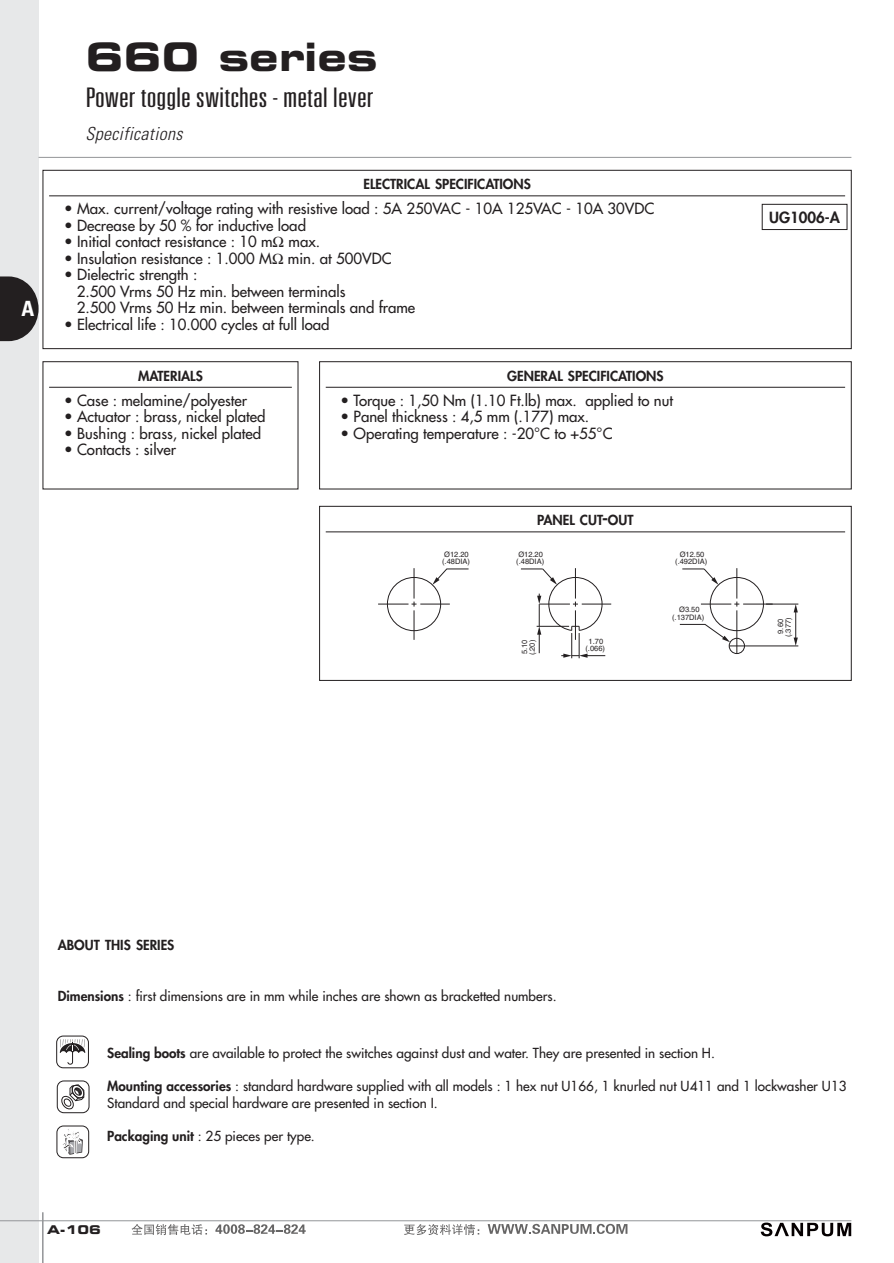
<style>
.page{position:relative;width:894px;height:1263px;background:#fff}
.page>*{position:absolute;margin:0;border:0;box-sizing:border-box;transform-origin:0 0}
.t1{font:700 expanded 39px "Square 721 BT";color:#231f20}
.t2{font:300 ultra-condensed 27px "Univers";color:#231f20;scale:1.3 1}
.t3{font:700 condensed 21px "Univers";color:#fff}
.t4{font:italic 300 condensed 18px "Univers";color:#231f20}
.t5{font:15px/16.5px "Futura";color:#231f20}
.t6{font:800 15px "Futura";color:#231f20}
.t7{font:13.5px/16.5px "Futura";color:#231f20}
.t8{font:800 13.5px "Futura";color:#231f20}
.t9{font:700 expanded 12px "Square 721 BT";color:#231f20}
.t10{font:7.5px/7.2px "Helvetica";color:#231f20;text-align:center}
.s1{font-size:18px}
.s2{font-weight:800}
</style>
<div class="page">
<div style="left:0;top:0;width:39px;height:1263px;background:#e7e8e9"></div>
<hr style="left:0;top:1220px;width:851px;height:1px;background:#939598">
<hr style="left:42px;top:1212px;width:2px;height:51px;background:#939598">
<hr style="left:39px;top:157px;width:812px;height:1px;background:#939598">
<svg style="left:0;top:276px;width:39px;height:65px"></svg>
<svg style="left:43px;top:361px;width:255px;height:128px"></svg>
<svg style="left:43px;top:170px;width:808px;height:179px"></svg>
<svg style="left:319px;top:361px;width:532px;height:128px"></svg>
<svg style="left:62px;top:1129px;width:21px;height:25px"></svg>
<div style="left:57px;top:1125px;width:32px;height:32px;border:1px solid #231f20;border-radius:7px"></div>
<svg style="left:60px;top:1039px;width:25px;height:25px"></svg>
<div style="left:56px;top:1036px;width:33px;height:32px;border:1px solid #231f20;border-radius:7px"></div>
<svg style="left:61px;top:1084px;width:24px;height:25px"></svg>
<div style="left:57px;top:1080px;width:32px;height:32px;border:1px solid #231f20;border-radius:7px"></div>
<svg style="left:319px;top:506px;width:532px;height:174px"></svg>
<div style="left:387px;top:577px;width:54px;height:54px;border:1px solid #231f20;border-radius:50%"></div>
<div style="left:709px;top:577px;width:54px;height:54px;border:1px solid #231f20;border-radius:50%"></div>
<div style="left:728px;top:638px;width:16px;height:16px;border:1px solid #231f20;border-radius:50%"></div>
<svg style="left:432px;top:568px;width:37px;height:17px"></svg>
<hr style="left:765px;top:603px;width:33px;height:1px;background:#231f20">
<hr style="left:729px;top:645px;width:69px;height:1px;background:#231f20">
<hr style="left:795px;top:609px;width:1px;height:31px;background:#231f20">
<svg style="left:793px;top:604px;width:4px;height:8px"></svg>
<svg style="left:793px;top:637px;width:4px;height:9px"></svg>
<svg style="left:682px;top:568px;width:36px;height:17px"></svg>
<svg style="left:678px;top:623px;width:51px;height:19px"></svg>
<hr style="left:700px;top:603px;width:31px;height:1px;background:#231f20">
<hr style="left:742px;top:603px;width:30px;height:1px;background:#231f20">
<hr style="left:736px;top:568px;width:1px;height:30px;background:#231f20">
<svg style="left:734px;top:601px;width:5px;height:5px"></svg>
<hr style="left:736px;top:610px;width:1px;height:43px;background:#231f20">
<svg style="left:520px;top:568px;width:85px;height:90px"></svg>
<hr style="left:581px;top:603px;width:30px;height:1px;background:#231f20">
<hr style="left:413px;top:568px;width:1px;height:30px;background:#231f20">
<hr style="left:413px;top:610px;width:1px;height:30px;background:#231f20">
<hr style="left:378px;top:603px;width:30px;height:1px;background:#231f20">
<svg style="left:411px;top:601px;width:38px;height:5px"></svg>
<div style="left:761px;top:204px;width:85px;height:26px;border:1px solid #231f20"></div>
<svg style="left:131px;top:1224px;width:76px;height:11px"></svg>
<svg style="left:215px;top:1224px;width:90px;height:9px"></svg>
<svg style="left:404px;top:1224px;width:75px;height:11px"></svg>
<svg style="left:487px;top:1223px;width:140px;height:10px"></svg>
<svg style="left:760px;top:1222px;width:90px;height:14px"></svg>
<svg style="left:273px;top:237px;width:10px;height:10px"></svg>
<svg style="left:272px;top:253px;width:11px;height:11px"></svg>
<h3 class="t3" style="left:21px;top:296px;width:14px">A</h3>
<h1 class="t1" style="left:85px;top:33px;width:293px">660 series</h1>
<h2 class="t2" style="left:85px;top:83px;width:223px">Power toggle switches - metal lever</h2>
<p class="t4" style="left:85px;top:123px;width:103px">Specifications</p>
<p class="t8" style="left:363px;top:175px;width:169px">ELECTRICAL SPECIFICATIONS</p>
<p class="t5" style="left:64px;top:200px;width:591px">• Max. current/voltage rating with resistive load : 5A 250VAC - 10A 125VAC - 10A 30VDC</p>
<p class="t5" style="left:64px;top:217px;width:243px">• Decrease by 50 % for inductive load</p>
<p class="t5" style="left:64px;top:233px;width:257px">• Initial contact resistance : 10 m max.</p>
<p class="t5" style="left:64px;top:250px;width:329px">• Insulation resistance : 1.000 M min. at 500VDC</p>
<p class="t5" style="left:77px;top:266px;width:340px;text-indent:-13px">• Dielectric strength :<br>2.500 Vrms 50 Hz min. between terminals<br>2.500 Vrms 50 Hz min. between terminals and frame</p>
<p class="t5" style="left:64px;top:316px;width:267px">• Electrical life : 10.000 cycles at full load</p>
<p class="t8" style="left:507px;top:367px;width:158px">GENERAL SPECIFICATIONS</p>
<p class="t5" style="left:340px;top:392px;width:334px">• Torque : 1,50 Nm (1.10 Ft.lb) max. applied to nut</p>
<p class="t5" style="left:340px;top:408px;width:250px">• Panel thickness : 4,5 mm (.177) max.</p>
<p class="t5" style="left:340px;top:425px;width:273px">• Operating temperature : -20°C to +55°C</p>
<p class="t8" style="left:138px;top:367px;width:66px">MATERIALS</p>
<p class="t5" style="left:64px;top:392px;width:184px">• Case : melamine/polyester</p>
<p class="t5" style="left:64px;top:408px;width:203px">• Actuator : brass, nickel plated</p>
<p class="t5" style="left:64px;top:425px;width:198px">• Bushing : brass, nickel plated</p>
<p class="t5" style="left:64px;top:441px;width:113px">• Contacts : silver</p>
<p class="t10" style="left:444px;top:550px;width:26px">Ø12.20</p>
<p class="t10" style="left:442px;top:558px;width:29px">(.48DIA)</p>
<p class="t8" style="left:537px;top:511px;width:98px">PANEL CUT<span class="s1">-</span>OUT</p>
<p class="t10" style="left:516px;top:550px;width:29px;text-align:left">Ø12.20 (.48DIA)</p>
<p class="t10" style="left:588px;top:637px;width:16px">1.70</p>
<p class="t10" style="left:520px;top:654px;width:16px;rotate:-90deg">5.10</p>
<p class="t10" style="left:528px;top:655px;width:17px;rotate:-90deg">(.20)</p>
<p class="t10" style="left:585px;top:645px;width:21px">(.066)</p>
<p class="t10" style="left:675px;top:550px;width:34px">Ø12.50 (.492DIA)</p>
<p class="t10" style="left:679px;top:606px;width:22px">Ø3.50</p>
<p class="t10" style="left:671px;top:613px;width:34px">(.137DIA)</p>
<p class="t6" style="left:769px;top:207px;width:72px">UG1006-A</p>
<p class="t10" style="left:784px;top:637px;width:21px;rotate:-90deg">(.377)</p>
<p class="t10" style="left:776px;top:633px;width:16px;rotate:-90deg">9.60</p>
<p class="t8" style="left:58px;top:935px;width:118px">ABOUT THIS SERIES</p>
<p class="t7" style="left:58px;top:987px;width:500px"><span class="s2">Dimensions</span> : first dimensions are in mm while inches are shown as bracketted numbers.</p>
<p class="t7" style="left:107px;top:1045px;width:609px"><span class="s2">Sealing boots</span> are available to protect the switches against dust and water. They are presented in section H.</p>
<p class="t7" style="left:107px;top:1078px;width:740px"><span class="s2">Mounting accessories</span> : standard hardware supplied with all models : 1 hex nut U166, 1 knurled nut U411 and 1 lockwasher U13<br>Standard and special hardware are presented in section I.</p>
<p class="t7" style="left:107px;top:1127px;width:209px"><span class="s2">Packaging unit</span> : 25 pieces per type.</p>
<p class="t9" style="left:47px;top:1222px;width:55px">A-106</p>
</div>
